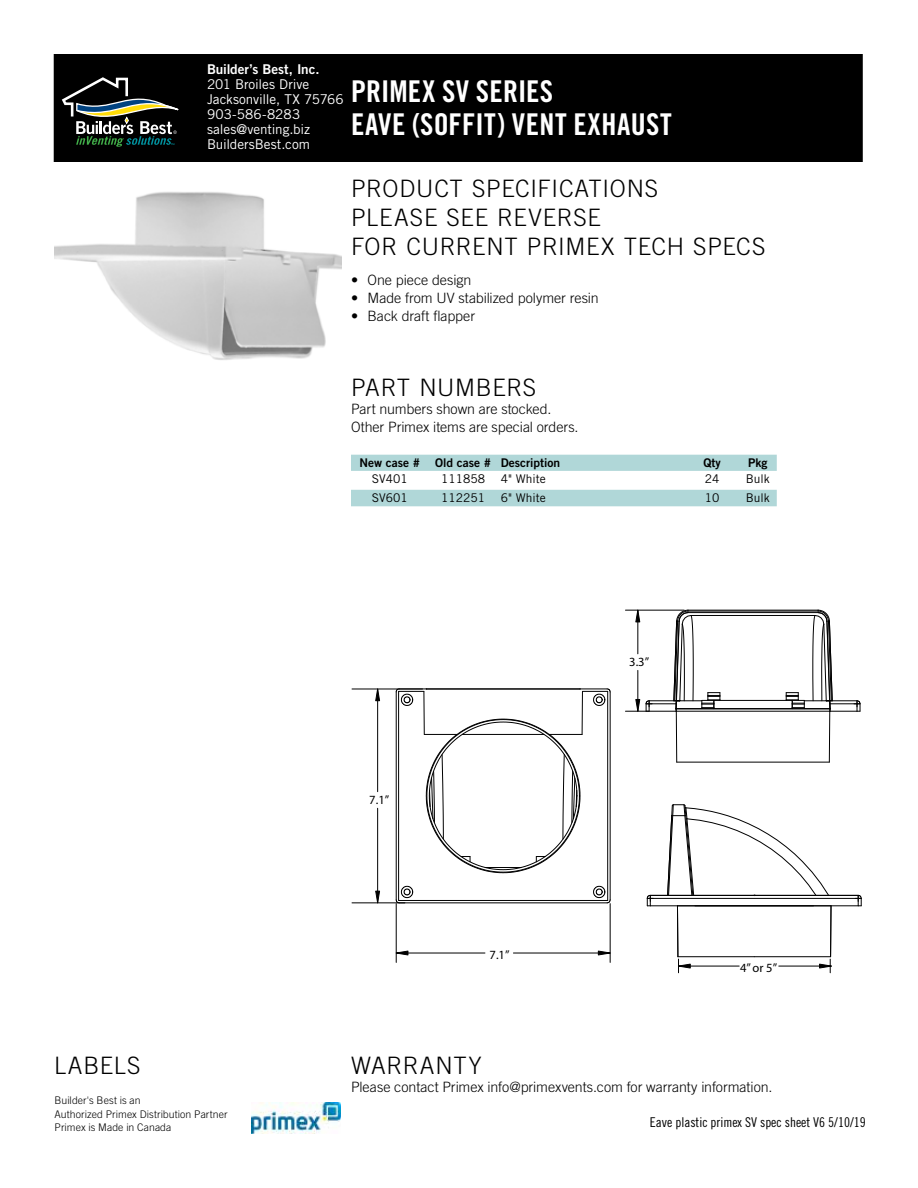
<style>
.page{position:relative;width:918px;height:1188px;background:#fff}
.page>*{position:absolute;margin:0;border:0;box-sizing:border-box;transform-origin:0 0}
.t1{font:30px/33px "Trade Gothic LT Std Bd Cn 20";letter-spacing:.01em;color:#fff}
.t2{font:300 24px/28.8px "Trade Gothic LT Std";letter-spacing:.03em;color:#000}
.t3{font:300 14.25px/18px "Trade Gothic LT Std";letter-spacing:-.005em;color:#000}
.t4{font:13.5px/15px "Trade Gothic LT Std";letter-spacing:-.005em;color:#fff}
.t5{font:13.5px "Trade Gothic LT Std Cn 18";color:#000}
.t6{font:13.5px "Trade Gothic LT Std Bd 2";letter-spacing:-.005em;color:#fff}
.t7{font:12.6px "Myriad Pro";color:#010101}
.t8{font:12px "Trade Gothic LT Std";color:#000}
.t9{font:12px "Trade Gothic LT Std Bd 2";color:#000}
.t10{font:300 10.5px/13.5px "Trade Gothic LT Std";letter-spacing:.005em;color:#000}
</style>
<div class="page">
<img style="left:54px;top:192px;width:287px;height:168px">
<div style="left:54px;top:55px;width:808px;height:106px;background:#000"></div>
<div style="left:54px;top:54px;width:809px;height:108px;border:2px solid #000"></div>
<svg style="left:62px;top:77px;width:117px;height:70px"></svg>
<hr style="left:650px;top:898px;width:208px;height:1px;background:#010101">
<hr style="left:650px;top:906px;width:208px;height:1px;background:#010101">
<hr style="left:678px;top:956px;width:76px;height:1px;background:#010101">
<hr style="left:754px;top:956px;width:77px;height:1px;background:#010101">
<hr style="left:424px;top:734px;width:33px;height:1px;background:#010101">
<hr style="left:424px;top:691px;width:1px;height:43px;background:#010101">
<hr style="left:398px;top:691px;width:1px;height:209px;background:#010101">
<hr style="left:399px;top:900px;width:209px;height:1px;background:#010101">
<hr style="left:607px;top:691px;width:1px;height:209px;background:#010101">
<hr style="left:582px;top:691px;width:1px;height:43px;background:#010101">
<hr style="left:549px;top:734px;width:33px;height:1px;background:#010101">
<hr style="left:610px;top:692px;width:1px;height:208px;background:#010101">
<hr style="left:399px;top:903px;width:208px;height:1px;background:#010101">
<hr style="left:396px;top:692px;width:1px;height:208px;background:#010101">
<svg style="left:396px;top:886px;width:17px;height:17px"></svg>
<svg style="left:593px;top:886px;width:17px;height:17px"></svg>
<svg style="left:580px;top:689px;width:31px;height:17px"></svg>
<svg style="left:396px;top:689px;width:30px;height:17px"></svg>
<hr style="left:426px;top:689px;width:154px;height:1px;background:#010101">
<svg style="left:426px;top:719px;width:154px;height:154px"></svg>
<hr style="left:830px;top:906px;width:1px;height:51px;background:#010101">
<hr style="left:677px;top:906px;width:1px;height:51px;background:#010101">
<hr style="left:650px;top:895px;width:208px;height:1px;background:#010101">
<svg style="left:667px;top:804px;width:162px;height:91px"></svg>
<svg style="left:647px;top:895px;width:6px;height:12px"></svg>
<svg style="left:855px;top:895px;width:7px;height:12px"></svg>
<svg style="left:397px;top:951px;width:11px;height:4px"></svg>
<svg style="left:598px;top:951px;width:12px;height:4px"></svg>
<hr style="left:396px;top:904px;width:1px;height:58px;background:#010101">
<hr style="left:610px;top:904px;width:1px;height:58px;background:#010101">
<hr style="left:396px;top:953px;width:89px;height:1px;background:#010101">
<hr style="left:513px;top:953px;width:97px;height:1px;background:#010101">
<svg style="left:375px;top:690px;width:5px;height:11px"></svg>
<svg style="left:375px;top:891px;width:5px;height:12px"></svg>
<hr style="left:352px;top:689px;width:71px;height:1px;background:#010101">
<hr style="left:352px;top:903px;width:53px;height:1px;background:#010101">
<hr style="left:377px;top:689px;width:1px;height:103px;background:#010101">
<hr style="left:377px;top:808px;width:1px;height:95px;background:#010101">
<hr style="left:676px;top:711px;width:1px;height:51px;background:#010101">
<hr style="left:829px;top:711px;width:1px;height:51px;background:#010101">
<hr style="left:676px;top:709px;width:154px;height:1px;background:#010101">
<hr style="left:676px;top:711px;width:154px;height:1px;background:#010101">
<hr style="left:714px;top:708px;width:78px;height:1px;background:#010101">
<hr style="left:688px;top:612px;width:130px;height:1px;background:#010101">
<hr style="left:688px;top:611px;width:130px;height:1px;background:#010101">
<hr style="left:688px;top:610px;width:130px;height:1px;background:#010101">
<hr style="left:677px;top:762px;width:152px;height:1px;background:#010101">
<hr style="left:691px;top:615px;width:124px;height:1px;background:#010101">
<hr style="left:714px;top:700px;width:78px;height:1px;background:#010101">
<svg style="left:625px;top:610px;width:96px;height:102px"></svg>
<svg style="left:786px;top:610px;width:75px;height:102px"></svg>
<svg style="left:678px;top:959px;width:12px;height:14px"></svg>
<svg style="left:819px;top:959px;width:13px;height:14px"></svg>
<hr style="left:679px;top:966px;width:60px;height:1px;background:#010101">
<hr style="left:779px;top:966px;width:52px;height:1px;background:#010101">
<svg style="left:351px;top:455px;width:426px;height:51px"></svg>
<img style="left:252px;top:1103px;width:89px;height:31px">
<p class="t6" style="left:207px;top:61px;width:114px">Builder’s Best, Inc.</p>
<p class="t4" style="left:207px;top:77px;width:138px">201 Broiles Drive<br>Jacksonville, TX 75766<br>903-586-8283 sales@venting.biz<br>BuildersBest.com</p>
<h1 class="t1" style="left:351px;top:75px;width:322px">PRIMEX SV SERIES<br>EAVE (SOFFIT) VENT EXHAUST</h1>
<h2 class="t2" style="left:351px;top:174px;width:416px">PRODUCT SPECIFICATIONS<br>PLEASE SEE REVERSE<br>FOR CURRENT PRIMEX TECH SPECS</h2>
<p class="t3" style="left:351px;top:270px;width:122px">• One piece design</p>
<p class="t3" style="left:351px;top:288px;width:249px">• Made from UV stabilized polymer resin</p>
<p class="t3" style="left:351px;top:306px;width:126px">• Back draft flapper</p>
<h2 class="t2" style="left:351px;top:373px;width:187px">PART NUMBERS</h2>
<p class="t3" style="left:351px;top:400px;width:229px">Part numbers shown are stocked.<br>Other Primex items are special orders.</p>
<p class="t9" style="left:360px;top:455px;width:202px">New case # Old case # Description</p>
<p class="t9" style="left:704px;top:455px;width:19px">Qty</p>
<p class="t9" style="left:748px;top:455px;width:21px">Pkg</p>
<p class="t8" style="left:372px;top:472px;width:38px">SV401</p>
<p class="t8" style="left:441px;top:472px;width:45px">111858</p>
<p class="t8" style="left:501px;top:472px;width:46px">4" White</p>
<p class="t8" style="left:705px;top:472px;width:16px">24</p>
<p class="t8" style="left:746px;top:472px;width:26px">Bulk</p>
<p class="t8" style="left:372px;top:490px;width:38px">SV601</p>
<p class="t8" style="left:441px;top:490px;width:45px">112251</p>
<p class="t8" style="left:501px;top:490px;width:46px">6" White</p>
<p class="t8" style="left:705px;top:490px;width:16px">10</p>
<p class="t8" style="left:746px;top:490px;width:26px">Bulk</p>
<h2 class="t2" style="left:54px;top:1050px;width:88px">LABELS</h2>
<p class="t10" style="left:55px;top:1094px;width:175px">Builder's Best is an<br>Authorized Primex Distribution Partner<br>Primex is Made in Canada</p>
<p class="t7" style="left:369px;top:792px;width:21px">7.1”</p>
<p class="t7" style="left:490px;top:947px;width:21px">7.1”</p>
<p class="t7" style="left:629px;top:654px;width:21px">3.3”</p>
<p class="t7" style="left:740px;top:960px;width:39px">4” or 5”</p>
<h2 class="t2" style="left:351px;top:1050px;width:132px">WARRANTY</h2>
<p class="t3" style="left:351px;top:1077px;width:423px">Please contact Primex info@primexvents.com for warranty information.</p>
<p class="t5" style="left:650px;top:1114px;width:217px">Eave plastic primex SV spec sheet V6 5/10/19</p>
</div>
